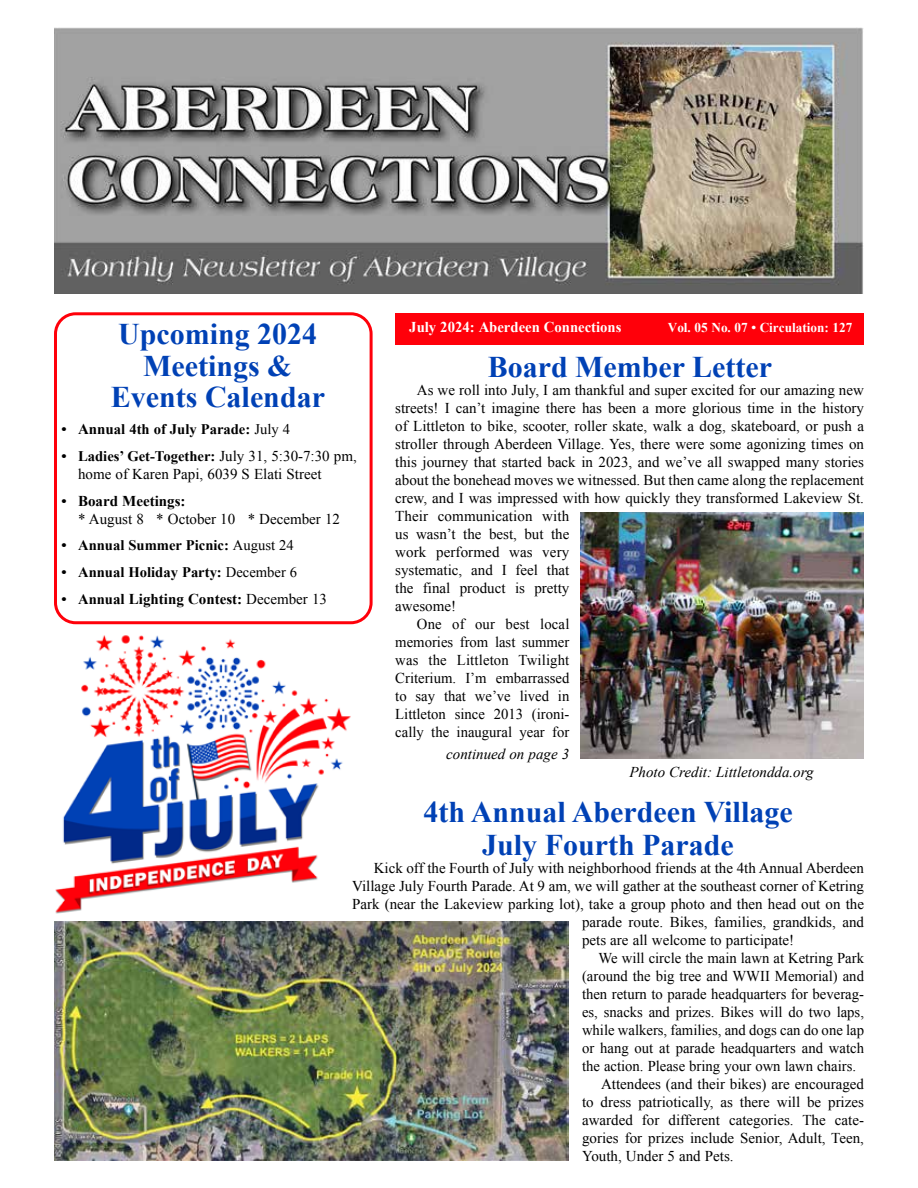
<style>
.page{position:relative;width:918px;height:1188px;background:#fff}
.page>*{position:absolute;margin:0;border:0;box-sizing:border-box;transform-origin:0 0}
.t1{font:700 30px/31.5px "Times New Roman";color:#0041b5;text-align:center}
.t2{font:15px/18px "Times New Roman";color:#000}
.t3{font:italic 15px "Times New Roman";color:#000}
.t4{font:700 15px "Times New Roman";color:#000}
.t5{font:700 15px "Times New Roman";color:#fff}
.t6{font:700 14.7px "Times New Roman";color:#000}
.t7{font:700 13.5px "Times New Roman";color:#fff}
.s1{font-size:15px}
.s2{font-weight:400}
.s3{font-weight:400;font-size:15px}
.s4{font-weight:700;font-size:14.7px}
.s5{font-weight:700}
.s6{font-size:14.7px}
</style>
<div class="page">
<div style="left:54px;top:312px;width:319px;height:312px;border:3px solid #ff000a;border-radius:20px"></div>
<div style="left:395px;top:313px;width:469px;height:31px;background:#ff000a"></div>
<img style="left:54px;top:27px;width:810px;height:267px">
<img style="left:55px;top:635px;width:296px;height:279px">
<img style="left:580px;top:512px;width:284px;height:247px">
<img style="left:54px;top:921px;width:514px;height:240px">
<h1 class="t1" style="left:111px;top:317px;width:216px">Upcoming 2024<br>Meetings &amp;<br>Events Calendar</h1>
<p class="t6" style="left:62px;top:419px;width:230px">• <span class="s1">Annu</span>al 4th of July Parade: <span class="s2">July 4</span></p>
<p class="t6" style="left:62px;top:446px;width:297px">• Ladies’ Get-Together: <span class="s3">July 31, 5:30-7:30 pm,</span></p>
<p class="t2" style="left:78px;top:465px;width:245px">home of Karen Papi, 6039 S Elati Street</p>
<p class="t2" style="left:78px;top:492px;width:263px;text-indent:-16px"><span class="s4">•</span> <span class="s5">Board Meetings:<br></span>* August 8 * October 10 * December 12</p>
<p class="t6" style="left:62px;top:535px;width:234px">• Annual Summer Picnic: <span class="s2">August 24</span></p>
<p class="t6" style="left:62px;top:562px;width:237px">• Annual Holiday Party: <span class="s2">December 6</span></p>
<p class="t4" style="left:62px;top:588px;width:267px"><span class="s6">• Annu</span>al Lighting Contest: <span class="s2">December 13</span></p>
<p class="t5" style="left:409px;top:317px;width:214px">July 2024: Aberdeen Connections</p>
<p class="t7" style="left:668px;top:318px;width:186px">Vol. 05 No. 07 • Circulation: 127</p>
<h1 class="t1" style="left:488px;top:351px;width:286px">Board Member Letter</h1>
<p class="t2" style="left:417px;top:381px;width:449px">As we roll into July, I am thankful and super excited for our amazing new</p>
<p class="t2" style="left:395px;top:399px;width:470px">streets! I can’t imagine there has been a more glorious time in the history</p>
<p class="t2" style="left:395px;top:417px;width:470px">of Littleton to bike, scooter, roller skate, walk a dog, skateboard, or push a</p>
<p class="t2" style="left:395px;top:435px;width:470px">stroller through Aberdeen Village. Yes, there were some agonizing times on</p>
<p class="t2" style="left:395px;top:453px;width:470px">this journey that started back in 2023, and we’ve all swapped many stories</p>
<p class="t2" style="left:395px;top:471px;width:470px">about the bonehead moves we witnessed. But then came along the replacement</p>
<p class="t2" style="left:395px;top:489px;width:470px">crew, and I was impressed with how quickly they transformed Lakeview St.</p>
<p class="t2" style="left:395px;top:507px;width:175px">Their communication with</p>
<p class="t2" style="left:395px;top:525px;width:176px">us wasn’t the best, but the</p>
<p class="t2" style="left:395px;top:543px;width:176px">work performed was very</p>
<p class="t2" style="left:395px;top:561px;width:176px">systematic, and I feel that</p>
<p class="t2" style="left:395px;top:579px;width:176px">the final product is pretty</p>
<p class="t2" style="left:395px;top:597px;width:62px">awesome!</p>
<p class="t2" style="left:417px;top:615px;width:154px">One of our best local</p>
<p class="t2" style="left:395px;top:633px;width:176px">memories from last summer</p>
<p class="t2" style="left:395px;top:651px;width:176px">was the Littleton Twilight</p>
<p class="t2" style="left:395px;top:669px;width:176px">Criterium. I’m embarrassed</p>
<p class="t2" style="left:395px;top:687px;width:176px">to say that we’ve lived in</p>
<p class="t2" style="left:395px;top:705px;width:176px">Littleton since 2013 (ironi-</p>
<p class="t2" style="left:395px;top:723px;width:176px">cally the inaugural year for</p>
<p class="t3" style="left:446px;top:744px;width:125px">continued on page 3</p>
<p class="t3" style="left:629px;top:762px;width:186px">Photo Credit: Littletondda.org</p>
<h1 class="t1" style="left:423px;top:794px;width:371px;line-height:33px">4th Annual Aberdeen Village<br>July Fourth Parade</h1>
<p class="t2" style="left:374px;top:858px;width:492px">Kick off the Fourth of July with neighborhood friends at the 4th Annual Aberdeen</p>
<p class="t2" style="left:352px;top:876px;width:513px">Village July Fourth Parade. At 9 am, we will gather at the southeast corner of Ketring</p>
<p class="t2" style="left:352px;top:894px;width:513px">Park (near the Lakeview parking lot), take a group photo and then head out on the</p>
<p class="t2" style="left:582px;top:912px;width:283px">parade route. Bikes, families, grandkids, and</p>
<p class="t2" style="left:582px;top:930px;width:214px">pets are all welcome to participate!</p>
<p class="t2" style="left:599px;top:948px;width:267px">We will circle the main lawn at Ketring Park</p>
<p class="t2" style="left:582px;top:966px;width:283px">(around the big tree and WWII Memorial) and</p>
<p class="t2" style="left:582px;top:984px;width:283px">then return to parade headquarters for beverag-</p>
<p class="t2" style="left:582px;top:1002px;width:284px">es, snacks and prizes. Bikes will do two laps,</p>
<p class="t2" style="left:582px;top:1020px;width:284px">while walkers, families, and dogs can do one lap</p>
<p class="t2" style="left:582px;top:1038px;width:283px">or hang out at parade headquarters and watch</p>
<p class="t2" style="left:582px;top:1056px;width:276px">the action. Please bring your own lawn chairs.</p>
<p class="t2" style="left:601px;top:1074px;width:264px">Attendees (and their bikes) are encouraged</p>
<p class="t2" style="left:582px;top:1092px;width:283px">to dress patriotically, as there will be prizes</p>
<p class="t2" style="left:582px;top:1110px;width:283px">awarded for different categories. The cate-</p>
<p class="t2" style="left:582px;top:1128px;width:283px">gories for prizes include Senior, Adult, Teen,</p>
<p class="t2" style="left:582px;top:1146px;width:153px">Youth, Under 5 and Pets.</p>
</div>
